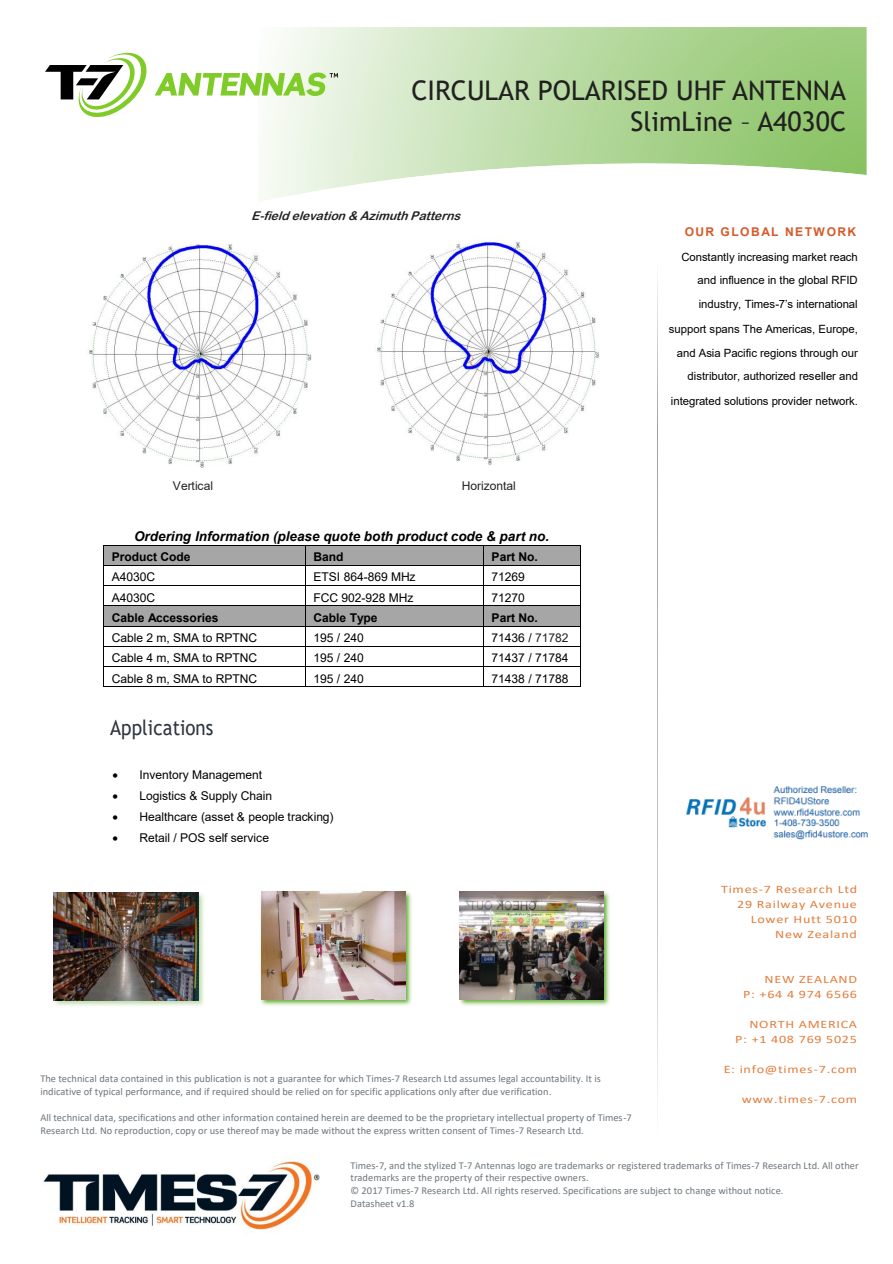
<style>
.page{position:relative;width:893px;height:1264px;background:#fff}
.page>*{position:absolute;margin:0;border:0;box-sizing:border-box;transform-origin:0 0}
.t1{font:27px/31.3px "Trebuchet MS";color:#212120;text-align:right}
.t2{font:21px "Trebuchet MS";letter-spacing:.005em;color:#2e3640;scale:.89 1}
.t3{font:italic 700 13.5px "Arial";color:#000}
.t4{font:12px "Arial";letter-spacing:-.005em;color:#000}
.t5{font:700 12px "Arial";color:#000}
.t6{font:italic 12px "Arial Rounded MT Bold";color:#212120}
.t7{font:12px "Arial";letter-spacing:-.005em;color:#212120}
.t8{font:700 12px "Arial";letter-spacing:.115em;color:#d55a2a}
.t9{font:11.4px/24px "Arial";color:#000;text-align:right}
.t10{font:11.4px/15px "Calibri";letter-spacing:.05em;color:#e17e3e;text-align:right;scale:1.24 1}
.t11{font:10.5px/12.9px "Calibri";color:#6d777e}
.t12{font:10.5px/12.9px "Calibri";color:#6f777c}
.s1{color:#212120}
</style>
<div class="page">
<div style="left:104px;top:545px;width:201px;height:20px;background:#a6a6a6"></div>
<div style="left:306px;top:545px;width:177px;height:20px;background:#a6a6a6"></div>
<div style="left:484px;top:545px;width:96px;height:20px;background:#a6a6a6"></div>
<hr style="left:104px;top:544px;width:201px;height:1px;background:#000">
<hr style="left:305px;top:544px;width:178px;height:1px;background:#000">
<hr style="left:483px;top:544px;width:97px;height:1px;background:#000">
<hr style="left:104px;top:565px;width:201px;height:1px;background:#000">
<hr style="left:305px;top:565px;width:178px;height:1px;background:#000">
<hr style="left:483px;top:565px;width:97px;height:1px;background:#000">
<hr style="left:104px;top:585px;width:201px;height:1px;background:#000">
<hr style="left:305px;top:585px;width:178px;height:1px;background:#000">
<hr style="left:483px;top:585px;width:97px;height:1px;background:#000">
<div style="left:104px;top:606px;width:201px;height:19px;background:#a6a6a6"></div>
<div style="left:306px;top:606px;width:177px;height:19px;background:#a6a6a6"></div>
<div style="left:484px;top:606px;width:96px;height:19px;background:#a6a6a6"></div>
<hr style="left:104px;top:605px;width:201px;height:1px;background:#000">
<hr style="left:305px;top:605px;width:178px;height:1px;background:#000">
<hr style="left:483px;top:605px;width:97px;height:1px;background:#000">
<hr style="left:104px;top:625px;width:201px;height:1px;background:#000">
<hr style="left:305px;top:625px;width:178px;height:1px;background:#000">
<hr style="left:483px;top:625px;width:97px;height:1px;background:#000">
<hr style="left:104px;top:646px;width:201px;height:1px;background:#000">
<hr style="left:305px;top:646px;width:178px;height:1px;background:#000">
<hr style="left:483px;top:646px;width:97px;height:1px;background:#000">
<hr style="left:104px;top:666px;width:201px;height:1px;background:#000">
<hr style="left:305px;top:666px;width:178px;height:1px;background:#000">
<hr style="left:483px;top:666px;width:97px;height:1px;background:#000">
<svg style="left:103px;top:545px;width:1px;height:142px"></svg>
<hr style="left:104px;top:686px;width:201px;height:1px;background:#000">
<svg style="left:305px;top:544px;width:1px;height:142px"></svg>
<hr style="left:305px;top:686px;width:178px;height:1px;background:#000">
<svg style="left:483px;top:544px;width:1px;height:142px"></svg>
<hr style="left:483px;top:686px;width:97px;height:1px;background:#000">
<svg style="left:580px;top:545px;width:1px;height:142px"></svg>
<svg style="left:264px;top:27px;width:602px;height:173px"></svg>
<svg style="left:45px;top:53px;width:293px;height:64px"></svg>
<img style="left:53px;top:892px;width:151px;height:114px">
<img style="left:54px;top:892px;width:144px;height:108px">
<img style="left:260px;top:891px;width:152px;height:115px">
<img style="left:261px;top:891px;width:144px;height:108px">
<img style="left:459px;top:891px;width:151px;height:115px">
<img style="left:459px;top:891px;width:144px;height:108px">
<img style="left:43px;top:1155px;width:277px;height:79px">
<img style="left:89px;top:244px;width:223px;height:223px">
<svg style="left:657px;top:277px;width:1px;height:829px"></svg>
<img style="left:377px;top:237px;width:222px;height:228px">
<img style="left:686px;top:786px;width:182px;height:54px">
<h1 class="t1" style="left:411px;top:74px;width:436px">CIRCULAR POLARISED UHF ANTENNA<br>SlimLine – A4030C</h1>
<p class="t6" style="left:251px;top:208px;width:215px">E-fieldelevation&amp; AzimuthPatterns</p>
<p class="t7" style="left:173px;top:477px;width:42px">Vertical</p>
<p class="t7" style="left:462px;top:477px;width:55px">Horizontal</p>
<p class="t3" style="left:134px;top:527px;width:416px">Ordering Information (please quote both product code &amp; part no.</p>
<p class="t5" style="left:112px;top:548px;width:80px">Product Code</p>
<p class="t5" style="left:313px;top:548px;width:32px">Band</p>
<p class="t5" style="left:491px;top:548px;width:48px">Part No.</p>
<p class="t4" style="left:112px;top:568px;width:45px">A4030C</p>
<p class="t4" style="left:313px;top:568px;width:104px">ETSI 864-869 MHz</p>
<p class="t4" style="left:491px;top:568px;width:35px">71269</p>
<p class="t4" style="left:112px;top:589px;width:45px">A4030C</p>
<p class="t4" style="left:313px;top:589px;width:101px">FCC 902-928 MHz</p>
<p class="t4" style="left:491px;top:589px;width:35px">71270</p>
<p class="t5" style="left:112px;top:609px;width:108px">Cable Accessories</p>
<p class="t5" style="left:313px;top:609px;width:65px">Cable Type</p>
<p class="t5" style="left:491px;top:609px;width:48px">Part No.</p>
<p class="t4" style="left:112px;top:629px;width:147px">Cable 2 m, SMA to RPTNC</p>
<p class="t4" style="left:313px;top:629px;width:52px">195 / 240</p>
<p class="t4" style="left:491px;top:629px;width:78px">71436 / <span class="s1">71782</span></p>
<p class="t4" style="left:112px;top:649px;width:147px">Cable 4 m, SMA to RPTNC</p>
<p class="t4" style="left:313px;top:649px;width:52px">195 / 240</p>
<p class="t4" style="left:491px;top:649px;width:78px">71437 / 71784</p>
<p class="t4" style="left:112px;top:670px;width:147px">Cable 8 m, SMA to RPTNC</p>
<p class="t4" style="left:313px;top:670px;width:52px">195 / 240</p>
<p class="t4" style="left:491px;top:670px;width:78px">71438 / 71788</p>
<h2 class="t2" style="left:110px;top:714px;width:117px">Applications</h2>
<p class="t4" style="left:112px;top:766px;width:151px">• Inventory Management</p>
<p class="t4" style="left:112px;top:787px;width:161px">• Logistics &amp; Supply Chain</p>
<p class="t4" style="left:112px;top:808px;width:223px">• Healthcare (asset &amp; people tracking)</p>
<p class="t4" style="left:112px;top:829px;width:158px">• Retail / POS self service</p>
<p class="t11" style="left:40px;top:1071px;width:562px">The technical data contained in this publication is not a guarantee for which Times-7 Research Ltd assumes legal accountability. It is indicative of typical performance, and if required should be relied on for specific applications only after due verification.</p>
<p class="t11" style="left:40px;top:1110px;width:593px">All technical data, specifications and other information contained herein are deemed to be the proprietary intellectual property of Times-7<br>Research Ltd. No reproduction, copy or use thereof may be made without the express written consent of Times-7 Research Ltd.</p>
<p class="t8" style="left:684px;top:224px;width:173px">OUR GLOBAL NETWORK</p>
<p class="t9" style="left:668px;top:244px;width:190px">Constantly increasing market reach and influence in the global RFID industry, Times-7’s international support spans The Americas, Europe, and Asia Pacific regions through our distributor, authorized reseller and integrated solutions provider network.</p>
<p class="t10" style="left:721px;top:881px;width:111px">Times-7 Research Ltd<br>29 Railway Avenue<br>Lower Hutt 5010<br>New Zealand</p>
<p class="t10" style="left:743px;top:971px;width:93px">NEW ZEALAND<br>P: +64 4 974 6566</p>
<p class="t10" style="left:735px;top:1016px;width:100px">NORTH AMERICA<br>P: +1 408 769 5025</p>
<p class="t10" style="left:723px;top:1061px;width:109px">E: info@times-7.com</p>
<p class="t10" style="left:741px;top:1090px;width:95px">www.times-7.com</p>
<p class="t12" style="left:350px;top:1158px;width:509px">Times-7, and the stylized T-7 Antennas logo are trademarks or registered trademarks of Times-7 Research Ltd. All other trademarks are the property of their respective owners.<br>© 2017 Times-7 Research Ltd. All rights reserved. Specifications are subject to change without notice.<br>Datasheet v1.8</p>
</div>
